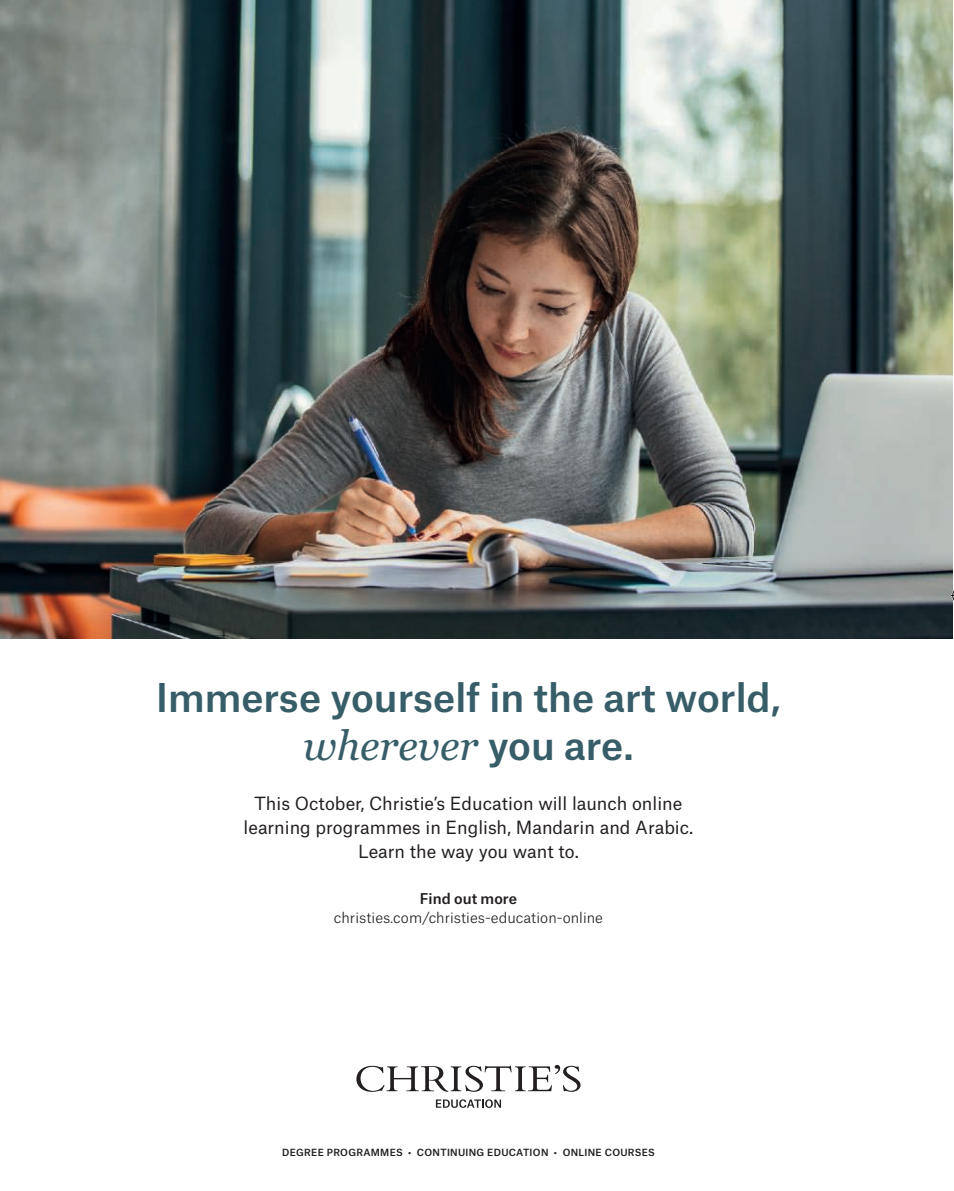
<style>
.page{position:relative;width:954px;height:1191px;background:#fff}
.page>*{position:absolute;margin:0;border:0;box-sizing:border-box;transform-origin:0 0}
.t1{font:italic 41px "Georgia";color:#375d68}
.t2{font:500 38px "Atlas Grotesk";color:#375d68}
.t3{font:17.4px/23.8px "Atlas Grotesk";color:#231f20;text-align:center}
.t4{font:300 14.2px "Atlas Grotesk";color:#231f20}
.t5{font:500 14.2px "Atlas Grotesk";color:#231f20}
.t6{font:500 9.4px "Atlas Grotesk";letter-spacing:.03em;color:#231f20}
.s1{font-family:"Atlas Grotesk";font-weight:500;font-style:normal;font-size:38px}
</style>
<div class="page">
<img style="left:0;top:0;width:952px;height:638px">
<svg style="left:356px;top:1064px;width:224px;height:27px"></svg>
<svg style="left:435px;top:1099px;width:66px;height:8px"></svg>
<svg style="left:950px;top:586px;width:3px;height:18px"></svg>
<h2 class="t2" style="left:156px;top:676px;width:625px">Immerse yourself in the art world,</h2>
<h1 class="t1" style="left:303px;top:722px;width:332px">wherever <span class="s1">you are.</span></h1>
<p class="t3" style="left:243px;top:793px;width:451px">This October, Christie’s Education will launch online learning programmes in English, Mandarin and Arabic.<br>Learn the way you want to.</p>
<p class="t5" style="left:420px;top:890px;width:98px">Find out more</p>
<p class="t4" style="left:334px;top:909px;width:270px">christies.com/christies-education-online</p>
<p class="t6" style="left:282px;top:1146px;width:374px">DEGREE PROGRAMMES • CONTINUING EDUCATION • ONLINE COURSES</p>
</div>
